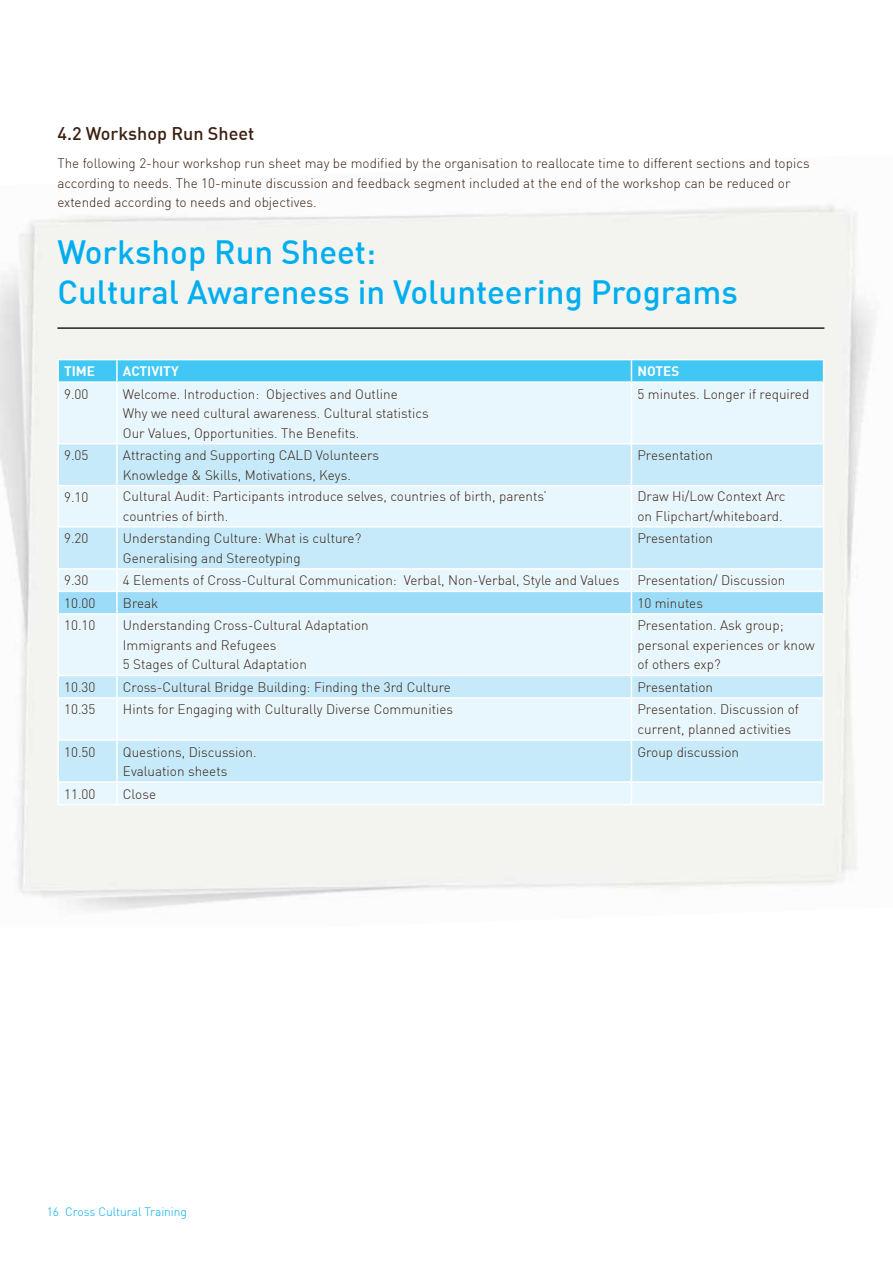
<style>
.page{position:relative;width:893px;height:1263px;background:#fff}
.page>*{position:absolute;margin:0;border:0;box-sizing:border-box;transform-origin:0 0}
.t1{font:500 33px/39.6px "DIN";color:#00aeef}
.t2{font:500 18px "DIN";color:#3a2111}
.t3{font:300 13.5px/19.5px "DIN";color:#3a2111}
.t4{font:700 13.5px "DIN";color:#fff}
.t5{font:300 12px "DIN";color:#00aeef}
</style>
<div class="page">
<img style="left:0;top:205px;width:875px;height:706px">
<hr style="left:57px;top:327px;width:767px;height:2px;background:#231f20">
<div style="left:59px;top:383px;width:764px;height:421px;background:#e8f6fd"></div>
<svg style="left:59px;top:444px;width:764px;height:337px;background:#d7f0fb"></svg>
<hr style="left:116px;top:383px;width:2px;height:60px;background:#fff">
<hr style="left:631px;top:383px;width:1px;height:60px;background:#fff">
<hr style="left:57px;top:443px;width:60px;height:1px;background:#fff">
<hr style="left:117px;top:443px;width:514px;height:1px;background:#fff">
<hr style="left:116px;top:444px;width:2px;height:41px;background:#fff">
<hr style="left:631px;top:443px;width:193px;height:1px;background:#fff">
<hr style="left:631px;top:444px;width:1px;height:41px;background:#fff">
<hr style="left:57px;top:485px;width:60px;height:1px;background:#fff">
<hr style="left:117px;top:485px;width:514px;height:1px;background:#fff">
<hr style="left:116px;top:486px;width:2px;height:40px;background:#fff">
<hr style="left:631px;top:485px;width:193px;height:1px;background:#fff">
<hr style="left:631px;top:486px;width:1px;height:40px;background:#fff">
<hr style="left:57px;top:526px;width:60px;height:1px;background:#fff">
<hr style="left:117px;top:526px;width:514px;height:1px;background:#fff">
<hr style="left:116px;top:527px;width:2px;height:41px;background:#fff">
<hr style="left:631px;top:526px;width:193px;height:1px;background:#fff">
<hr style="left:631px;top:527px;width:1px;height:41px;background:#fff">
<hr style="left:57px;top:568px;width:60px;height:2px;background:#fff">
<hr style="left:117px;top:568px;width:514px;height:2px;background:#fff">
<hr style="left:631px;top:568px;width:193px;height:2px;background:#fff">
<hr style="left:57px;top:591px;width:60px;height:1px;background:#fff">
<hr style="left:57px;top:613px;width:60px;height:2px;background:#fff">
<hr style="left:117px;top:613px;width:514px;height:2px;background:#fff">
<hr style="left:116px;top:615px;width:2px;height:60px;background:#fff">
<hr style="left:631px;top:613px;width:193px;height:2px;background:#fff">
<hr style="left:631px;top:615px;width:1px;height:60px;background:#fff">
<hr style="left:57px;top:675px;width:60px;height:1px;background:#fff">
<hr style="left:117px;top:675px;width:514px;height:1px;background:#fff">
<hr style="left:116px;top:676px;width:2px;height:21px;background:#fff">
<hr style="left:631px;top:675px;width:193px;height:1px;background:#fff">
<svg style="left:631px;top:676px;width:1px;height:21px"></svg>
<hr style="left:57px;top:697px;width:60px;height:2px;background:#fff">
<hr style="left:117px;top:697px;width:514px;height:2px;background:#fff">
<hr style="left:116px;top:699px;width:2px;height:40px;background:#fff">
<hr style="left:631px;top:697px;width:193px;height:2px;background:#fff">
<hr style="left:631px;top:699px;width:1px;height:40px;background:#fff">
<hr style="left:57px;top:739px;width:60px;height:2px;background:#fff">
<hr style="left:117px;top:739px;width:514px;height:2px;background:#fff">
<hr style="left:116px;top:741px;width:2px;height:40px;background:#fff">
<hr style="left:631px;top:739px;width:193px;height:2px;background:#fff">
<hr style="left:631px;top:741px;width:1px;height:40px;background:#fff">
<hr style="left:57px;top:781px;width:60px;height:2px;background:#fff">
<hr style="left:117px;top:781px;width:514px;height:2px;background:#fff">
<hr style="left:116px;top:783px;width:2px;height:21px;background:#fff">
<hr style="left:631px;top:781px;width:193px;height:2px;background:#fff">
<svg style="left:631px;top:783px;width:1px;height:21px"></svg>
<hr style="left:57px;top:383px;width:2px;height:60px;background:#fff">
<hr style="left:823px;top:383px;width:1px;height:60px;background:#fff">
<hr style="left:57px;top:444px;width:2px;height:41px;background:#fff">
<hr style="left:823px;top:444px;width:1px;height:41px;background:#fff">
<hr style="left:57px;top:486px;width:2px;height:40px;background:#fff">
<hr style="left:823px;top:486px;width:1px;height:40px;background:#fff">
<hr style="left:57px;top:527px;width:2px;height:41px;background:#fff">
<hr style="left:823px;top:527px;width:1px;height:41px;background:#fff">
<hr style="left:57px;top:570px;width:2px;height:21px;background:#fff">
<hr style="left:57px;top:592px;width:2px;height:21px;background:#fff">
<svg style="left:58px;top:570px;width:766px;height:44px;background:#c5eafa"></svg>
<hr style="left:57px;top:615px;width:2px;height:60px;background:#fff">
<hr style="left:823px;top:615px;width:1px;height:60px;background:#fff">
<hr style="left:57px;top:676px;width:2px;height:21px;background:#fff">
<svg style="left:823px;top:676px;width:1px;height:21px"></svg>
<hr style="left:57px;top:699px;width:2px;height:40px;background:#fff">
<hr style="left:823px;top:699px;width:1px;height:40px;background:#fff">
<hr style="left:57px;top:741px;width:2px;height:40px;background:#fff">
<hr style="left:823px;top:741px;width:1px;height:40px;background:#fff">
<hr style="left:57px;top:783px;width:2px;height:21px;background:#fff">
<svg style="left:823px;top:783px;width:1px;height:21px"></svg>
<hr style="left:57px;top:804px;width:60px;height:1px;background:#fff">
<hr style="left:117px;top:804px;width:514px;height:1px;background:#fff">
<hr style="left:631px;top:804px;width:193px;height:1px;background:#fff">
<hr style="left:57px;top:359px;width:60px;height:1px;background:#fff">
<hr style="left:57px;top:360px;width:2px;height:21px;background:#fff">
<hr style="left:117px;top:359px;width:514px;height:1px;background:#fff">
<hr style="left:631px;top:359px;width:193px;height:1px;background:#fff">
<div style="left:58px;top:360px;width:766px;height:21px;background:#40c7f4"></div>
<hr style="left:57px;top:381px;width:60px;height:2px;background:#fff">
<hr style="left:117px;top:381px;width:514px;height:2px;background:#fff">
<hr style="left:631px;top:381px;width:193px;height:2px;background:#fff">
<h2 class="t2" style="left:57px;top:122px;width:198px">4.2 Workshop Run Sheet</h2>
<p class="t3" style="left:57px;top:154px;width:754px">The following 2-hour workshop run sheet may be modified by the organisation to reallocate time to different sections and topics according to needs. The 10-minute discussion and feedback segment included at the end of the workshop can be reduced or extended according to needs and objectives.</p>
<h1 class="t1" style="left:57px;top:231px;width:682px">Workshop Run Sheet:<br>Cultural Awareness in Volunteering Programs</h1>
<p class="t4" style="left:64px;top:362px;width:16px">TIME</p>
<p class="t4" style="left:123px;top:362px;width:17px">ACTIVITY</p>
<p class="t4" style="left:637px;top:362px;width:19px">NOTES</p>
<p class="t3" style="left:64px;top:384px;width:26px">9.00</p>
<p class="t3" style="left:123px;top:384px;width:307px">Welcome. Introduction: Objectives and Outline<br>Why we need cultural awareness. Cultural statistics<br>Our Values, Opportunities. The Benefits.</p>
<p class="t3" style="left:637px;top:384px;width:173px">5 minutes. Longer if required</p>
<p class="t3" style="left:64px;top:445px;width:26px">9.05</p>
<p class="t3" style="left:123px;top:445px;width:258px">Attracting and Supporting CALD Volunteers<br>Knowledge &amp; Skills, Motivations, Keys.</p>
<p class="t3" style="left:637px;top:445px;width:77px">Presentation</p>
<p class="t3" style="left:64px;top:487px;width:26px">9.10</p>
<p class="t3" style="left:123px;top:486px;width:425px">Cultural Audit: Participants introduce selves, countries of birth, parents’ countries of birth.</p>
<p class="t3" style="left:637px;top:486px;width:150px">Draw Hi/Low Context Arc on Flipchart/whiteboard.</p>
<p class="t3" style="left:64px;top:529px;width:26px">9.20</p>
<p class="t3" style="left:123px;top:529px;width:240px">Understanding Culture: What is culture?<br>Generalising and Stereotyping</p>
<p class="t3" style="left:637px;top:529px;width:77px">Presentation</p>
<p class="t3" style="left:64px;top:571px;width:26px">9.30</p>
<p class="t3" style="left:123px;top:571px;width:498px">4 Elements of Cross-Cultural Communication: Verbal, Non-Verbal, Style and Values</p>
<p class="t3" style="left:637px;top:571px;width:149px">Presentation/ Discussion</p>
<p class="t3" style="left:64px;top:593px;width:33px">10.00</p>
<p class="t3" style="left:123px;top:593px;width:37px">Break</p>
<p class="t3" style="left:637px;top:593px;width:67px">10 minutes</p>
<p class="t3" style="left:64px;top:616px;width:33px">10.10</p>
<p class="t3" style="left:123px;top:616px;width:247px">Understanding Cross-Cultural Adaptation<br>Immigrants and Refugees<br>5 Stages of Cultural Adaptation</p>
<p class="t3" style="left:637px;top:616px;width:179px">Presentation. Ask group; personal experiences or know of others exp?</p>
<p class="t3" style="left:64px;top:677px;width:33px">10.30</p>
<p class="t3" style="left:123px;top:677px;width:329px">Cross-Cultural Bridge Building: Finding the 3rd Culture</p>
<p class="t3" style="left:637px;top:677px;width:77px">Presentation</p>
<p class="t3" style="left:64px;top:700px;width:33px">10.35</p>
<p class="t3" style="left:123px;top:700px;width:332px">Hints for Engaging with Culturally Diverse Communities</p>
<p class="t3" style="left:637px;top:700px;width:163px">Presentation. Discussion of current, planned activities</p>
<p class="t3" style="left:64px;top:742px;width:33px">10.50</p>
<p class="t3" style="left:123px;top:742px;width:135px">Questions, Discussion.<br>Evaluation sheets</p>
<p class="t3" style="left:637px;top:742px;width:103px">Group discussion</p>
<p class="t3" style="left:64px;top:784px;width:33px">11.00</p>
<p class="t3" style="left:123px;top:784px;width:35px">Close</p>
<p class="t5" style="left:47px;top:1204px;width:142px">16 Cross Cultural Training</p>
</div>
